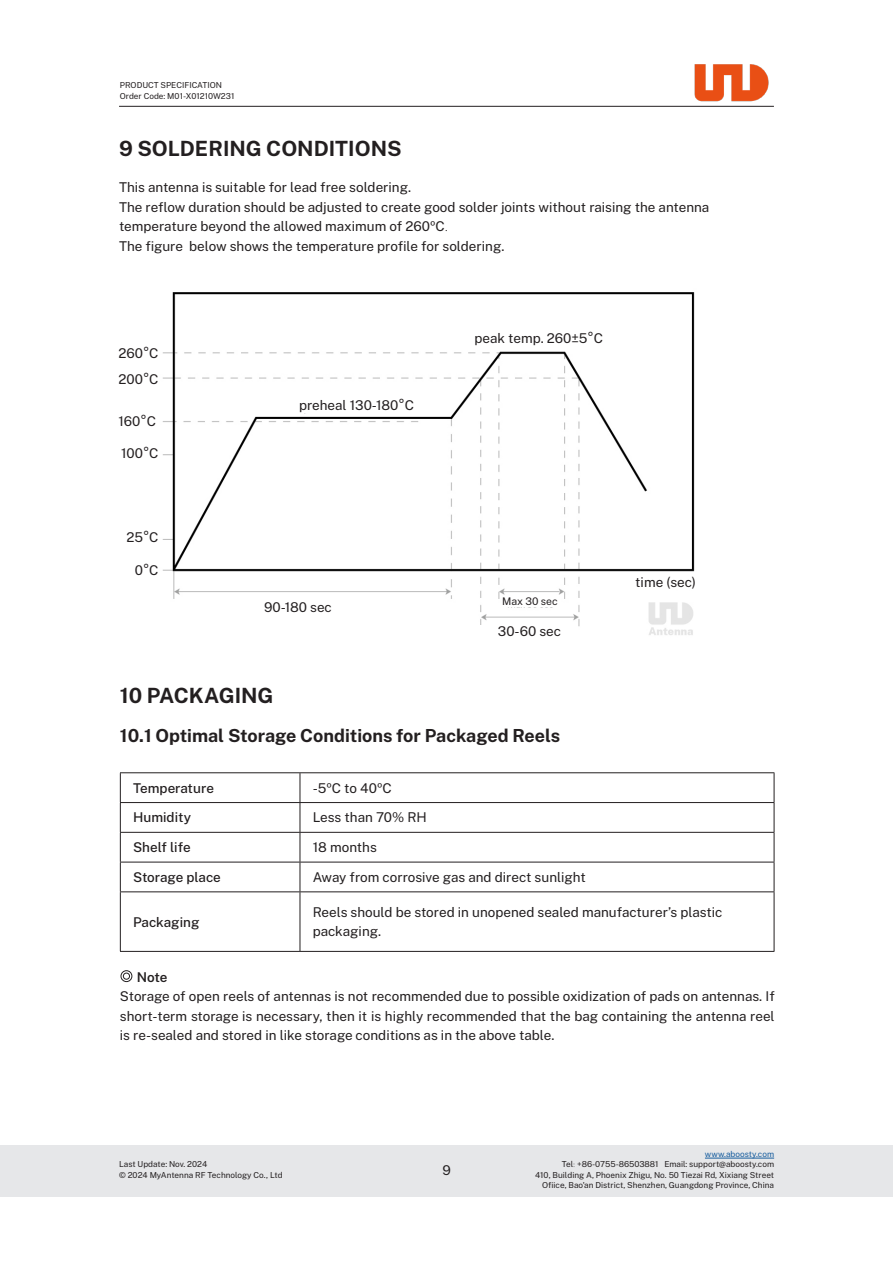
<style>
.page{position:relative;width:893px;height:1263px;background:#fff}
.page>*{position:absolute;margin:0;border:0;box-sizing:border-box;transform-origin:0 0}
.一级标题{font:700 21px "Public Sans";color:#231f20}
.二级标题{font:700 18px "Public Sans";color:#231f20}
.正文样式{font:13.5px/19.5px "Public Sans";color:#231f20;text-align:justify}
.正文样式-2{font:500 13.5px "Public Sans";color:#231f20}
.正文样式-3{font:600 13.5px "Public Sans";color:#231f20}
.正文样式-4{font:10.5px "Public Sans";letter-spacing:-.005em;color:#231f20}
.t1{font:8.25px/10.5px "Public Sans";color:#231f20}
.s1{font-family:"Adobe Song Std";font-weight:300}
.s2{color:#175d9e}
</style>
<div class="page">
<img style="left:689px;top:64px;width:85px;height:42px">
<hr style="left:119px;top:106px;width:655px;height:1px;background:#231f20">
<div style="left:0;top:1145px;width:893px;height:52px;background:#e6e7e9"></div>
<hr style="left:705px;top:1158px;width:69px;height:1px;background:#175d9e">
<img style="left:162px;top:292px;width:533px;height:343px">
<hr style="left:120px;top:772px;width:180px;height:1px;background:#231f20">
<hr style="left:300px;top:772px;width:474px;height:1px;background:#231f20">
<hr style="left:120px;top:802px;width:180px;height:1px;background:#231f20">
<hr style="left:300px;top:802px;width:474px;height:1px;background:#231f20">
<hr style="left:120px;top:832px;width:180px;height:1px;background:#231f20">
<hr style="left:300px;top:832px;width:474px;height:1px;background:#231f20">
<hr style="left:120px;top:862px;width:180px;height:1px;background:#231f20">
<svg style="left:120px;top:773px;width:1px;height:118px"></svg>
<hr style="left:300px;top:862px;width:474px;height:1px;background:#231f20">
<svg style="left:300px;top:773px;width:1px;height:118px"></svg>
<svg style="left:774px;top:773px;width:1px;height:118px"></svg>
<hr style="left:120px;top:891px;width:180px;height:1px;background:#231f20">
<hr style="left:120px;top:892px;width:1px;height:59px;background:#231f20">
<hr style="left:300px;top:891px;width:474px;height:1px;background:#231f20">
<hr style="left:300px;top:892px;width:1px;height:59px;background:#231f20">
<hr style="left:774px;top:892px;width:1px;height:59px;background:#231f20">
<hr style="left:120px;top:951px;width:180px;height:1px;background:#231f20">
<hr style="left:300px;top:951px;width:474px;height:1px;background:#231f20">
<svg style="left:121px;top:971px;width:11px;height:10px"></svg>
<div style="left:121px;top:970px;width:11px;height:12px;border:1px solid #231f20;border-radius:50%"></div>
<div style="left:123px;top:973px;width:7px;height:6px;background:#fff;border-radius:50%"></div>
<div style="left:123px;top:973px;width:7px;height:7px;border:1px solid #231f20;border-radius:50%"></div>
<div style="left:481px;top:335px;width:106px;height:13px;background:#fff"></div>
<div style="left:260px;top:596px;width:106px;height:13px;background:#fff"></div>
<div style="left:506px;top:596px;width:54px;height:11px;background:#fff"></div>
<div style="left:472px;top:625px;width:106px;height:14px;background:#fff"></div>
<div style="left:594px;top:575px;width:106px;height:14px;background:#fff"></div>
<div style="left:289px;top:400px;width:98px;height:13px;background:#fff"></div>
<p class="t1" style="left:120px;top:79px;width:116px">PRODUCT SPECIFICATION<br>Order Code: M01-X01210W231</p>
<p class="一级标题" style="left:119px;top:133px;width:284px">9 SOLDERING CONDITIONS</p>
<p class="正文样式" style="left:119px;top:176px;width:292px">This antenna is suitable for lead free soldering.</p>
<p class="正文样式" style="left:119px;top:196px;width:592px">The reflow duration should be adjusted to create good solder joints without raising the antenna</p>
<p class="正文样式" style="left:119px;top:215px;width:330px">temperature beyond the allowed maximum of 260ºC<span class="s1">.</span></p>
<p class="正文样式" style="left:119px;top:235px;width:385px">The figure below shows the temperature profile for soldering.</p>
<p class="正文样式" style="left:118px;top:342px;width:42px">260°C</p>
<p class="正文样式" style="left:119px;top:368px;width:42px">200°C</p>
<p class="正文样式" style="left:118px;top:410px;width:39px">160°C</p>
<p class="正文样式" style="left:121px;top:443px;width:39px">100°C</p>
<p class="正文样式" style="left:126px;top:527px;width:34px">25°C</p>
<p class="正文样式" style="left:135px;top:559px;width:25px">0°C</p>
<p class="正文样式" style="left:299px;top:395px;width:116px">preheal 130-180°C</p>
<p class="正文样式" style="left:475px;top:327px;width:130px">peak temp. 260±5°C</p>
<p class="正文样式" style="left:264px;top:597px;width:69px">90-180 sec</p>
<p class="正文样式-4" style="left:502px;top:594px;width:57px">Max 30 sec</p>
<p class="正文样式" style="left:498px;top:620px;width:65px">30-60 sec</p>
<p class="正文样式" style="left:635px;top:572px;width:62px">time (sec)</p>
<p class="一级标题" style="left:120px;top:679px;width:155px">10 PACKAGING</p>
<p class="二级标题" style="left:120px;top:722px;width:442px">10.1 Optimal Storage Conditions for Packaged Reels</p>
<p class="正文样式-2" style="left:133px;top:778px;width:82px">Temperature</p>
<p class="正文样式" style="left:313px;top:777px;width:80px">-5ºC to 40ºC</p>
<p class="正文样式-2" style="left:133px;top:807px;width:59px">Humidity</p>
<p class="正文样式" style="left:313px;top:807px;width:116px">Less than 70% RH</p>
<p class="正文样式-2" style="left:133px;top:837px;width:59px">Shelf life</p>
<p class="正文样式" style="left:313px;top:836px;width:66px">18 months</p>
<p class="正文样式-2" style="left:133px;top:867px;width:89px">Storage place</p>
<p class="正文样式" style="left:313px;top:866px;width:275px">Away from corrosive gas and direct sunlight</p>
<p class="正文样式-2" style="left:133px;top:911px;width:68px">Packaging</p>
<p class="正文样式" style="left:313px;top:901px;width:411px">Reels should be stored in unopened sealed manufacturer’s plastic</p>
<p class="正文样式" style="left:313px;top:921px;width:68px">packaging.</p>
<p class="正文样式-3" style="left:137px;top:967px;width:32px">Note</p>
<p class="正文样式" style="left:120px;top:986px;width:656px">Storage of open reels of antennas is not recommended due to possible oxidization of pads on antennas. If short-term storage is necessary, then it is highly recommended that the bag containing the antenna reel is re-sealed and stored in like storage conditions as in the above table.</p>
<p class="t1" style="left:119px;top:1158px;width:165px">Last Update: Nov. 2024<br>© 2024 MyAntenna RF Technology Co., Ltd</p>
<p class="正文样式" style="left:442px;top:1160px;width:10px">9</p>
<p class="t1" style="left:535px;top:1148px;width:241px;text-align:right"><span class="s2">www.aboosty.com<br></span>Tel<span class="s1">:</span> +86-0755-86503881 Email: support@aboosty.com<br>410, Building A, Phoenix Zhigu, No. 50 Tiezai Rd, Xixiang Street Ofiice, Bao'an District, Shenzhen, Guangdong Province, China</p>
</div>
